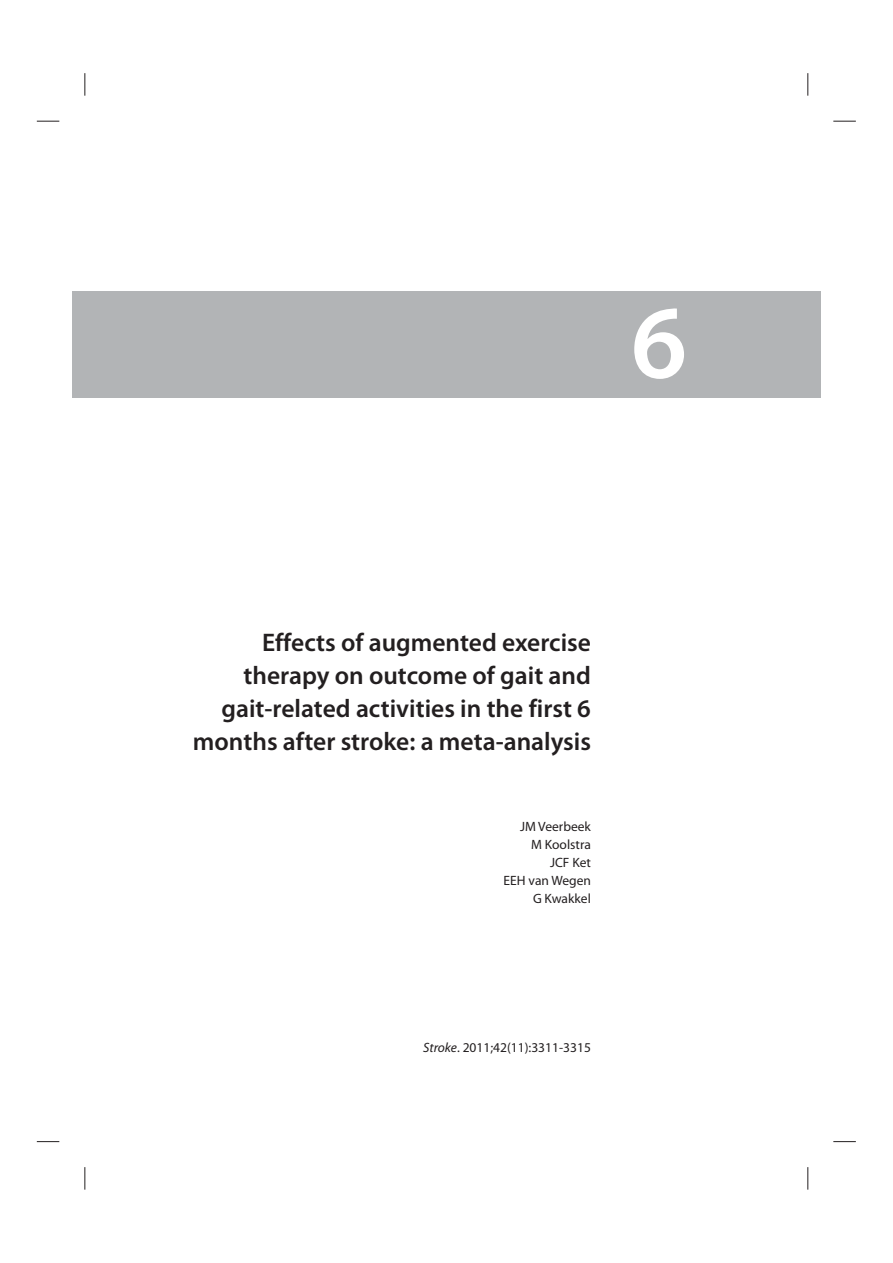
<style>
.page{position:relative;width:893px;height:1263px;background:#fff}
.page>*{position:absolute;margin:0;border:0;box-sizing:border-box;transform-origin:0 0}
.t1{font:600 105px "Myriad Pro";color:#fff}
.t2{font:600 25.5px/33px "Myriad Pro";color:#231f20;text-align:right}
.t3{font:13.5px/18px "Myriad Pro";color:#231f20;text-align:right}
.s1{font-style:italic}
</style>
<div class="page">
<div style="left:72px;top:292px;width:748px;height:106px;background:#b2b4b6"></div>
<svg style="left:37px;top:121px;width:22px;height:1px"></svg>
<svg style="left:833px;top:121px;width:23px;height:1px"></svg>
<svg style="left:37px;top:1141px;width:22px;height:1px"></svg>
<svg style="left:833px;top:1141px;width:23px;height:1px"></svg>
<svg style="left:85px;top:73px;width:1px;height:23px"></svg>
<svg style="left:85px;top:1167px;width:1px;height:23px"></svg>
<svg style="left:807px;top:73px;width:1px;height:23px"></svg>
<svg style="left:807px;top:1167px;width:1px;height:23px"></svg>
<h1 class="t1" style="left:631px;top:303px;width:58px">6</h1>
<p class="t2" style="left:193px;top:627px;width:400px">Effects of augmented exercise therapy on outcome of gait and gait-related activities in the first 6 months after stroke: a meta-analysis</p>
<p class="t3" style="left:504px;top:819px;width:89px">JM Veerbeek<br>M Koolstra<br>JCF Ket<br>EEH van Wegen<br>G Kwakkel</p>
<p class="t3" style="left:423px;top:1040px;width:169px"><span class="s1">Stroke</span>. 2011;42(11):3311-3315</p>
</div>
